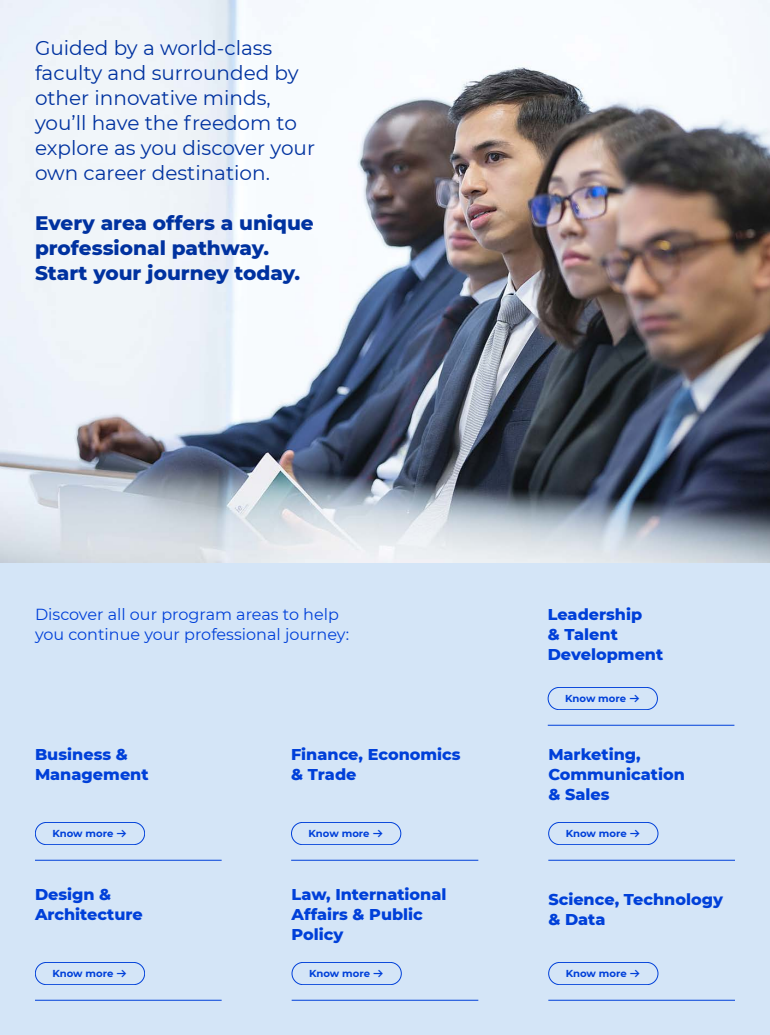
<style>
.page{position:relative;width:770px;height:1035px;background:#fff}
.page>*{position:absolute;margin:0;border:0;box-sizing:border-box;transform-origin:0 0}
.t1{font:20px/25px "Montserrat";color:#0032a0}
.t2{font:800 20px/25px "Montserrat";color:#0032a0}
.t3{font:800 16px/20px "Montserrat";color:#0048e1}
.t4{font:16px/20px "Montserrat";color:#0048e1}
.t5{font:700 10.1px "Montserrat";letter-spacing:-.005em;color:#0048e1}
.s1{font-family:"Post Grotesk";font-weight:500;font-size:12.85px}
</style>
<div class="page">
<img style="left:0;top:0;width:770px;height:564px">
<div style="left:0;top:564px;width:770px;height:471px;background:#d4e5f7"></div>
<hr style="left:35px;top:860px;width:187px;height:1px;background:#0048e1">
<div style="left:35px;top:822px;width:110px;height:23px;border:1px solid #0048e1;border-radius:11px"></div>
<hr style="left:291px;top:860px;width:187px;height:1px;background:#0048e1">
<div style="left:291px;top:822px;width:110px;height:23px;border:1px solid #0048e1;border-radius:11px"></div>
<hr style="left:548px;top:860px;width:187px;height:1px;background:#0048e1">
<div style="left:548px;top:822px;width:110px;height:23px;border:1px solid #0048e1;border-radius:11px"></div>
<hr style="left:548px;top:725px;width:186px;height:1px;background:#0048e1">
<div style="left:548px;top:687px;width:110px;height:23px;border:1px solid #0048e1;border-radius:11px"></div>
<hr style="left:35px;top:1000px;width:187px;height:1px;background:#0048e1">
<div style="left:35px;top:962px;width:110px;height:23px;border:1px solid #0048e1;border-radius:11px"></div>
<hr style="left:292px;top:1000px;width:186px;height:1px;background:#0048e1">
<div style="left:292px;top:962px;width:110px;height:23px;border:1px solid #0048e1;border-radius:11px"></div>
<hr style="left:548px;top:1000px;width:187px;height:1px;background:#0048e1">
<div style="left:548px;top:962px;width:110px;height:23px;border:1px solid #0048e1;border-radius:11px"></div>
<p class="t1" style="left:35px;top:35px;width:282px">Guided by a world-class faculty and surrounded by other innovative minds, you’ll have the freedom to explore as you discover your own career destination.</p>
<p class="t2" style="left:35px;top:209px;width:280px">Every area offers a unique professional pathway.<br>Start your journey today.</p>
<p class="t4" style="left:35px;top:604px;width:316px">Discover all our program areas to help you continue your professional journey:</p>
<p class="t3" style="left:548px;top:603px;width:117px">Leadership<br>&amp; Talent<br>Development</p>
<p class="t5" style="left:565px;top:691px;width:76px">Know more <span class="s1">→</span></p>
<p class="t3" style="left:35px;top:743px;width:115px">Business &amp;<br>Management</p>
<p class="t5" style="left:52px;top:826px;width:76px">Know more <span class="s1">→</span></p>
<p class="t3" style="left:291px;top:743px;width:171px">Finance, Economics &amp; Trade</p>
<p class="t5" style="left:309px;top:826px;width:76px">Know more <span class="s1">→</span></p>
<p class="t3" style="left:548px;top:743px;width:138px">Marketing,<br>Communication &amp; Sales</p>
<p class="t5" style="left:566px;top:826px;width:76px">Know more <span class="s1">→</span></p>
<p class="t3" style="left:35px;top:883px;width:109px">Design &amp;<br>Architecture</p>
<p class="t5" style="left:52px;top:966px;width:76px">Know more <span class="s1">→</span></p>
<p class="t3" style="left:292px;top:883px;width:156px">Law, International<br>Affairs &amp; Public<br>Policy</p>
<p class="t5" style="left:309px;top:966px;width:76px">Know more <span class="s1">→</span></p>
<p class="t3" style="left:548px;top:888px;width:176px">Science, Technology &amp; Data</p>
<p class="t5" style="left:566px;top:966px;width:76px">Know more <span class="s1">→</span></p>
</div>
